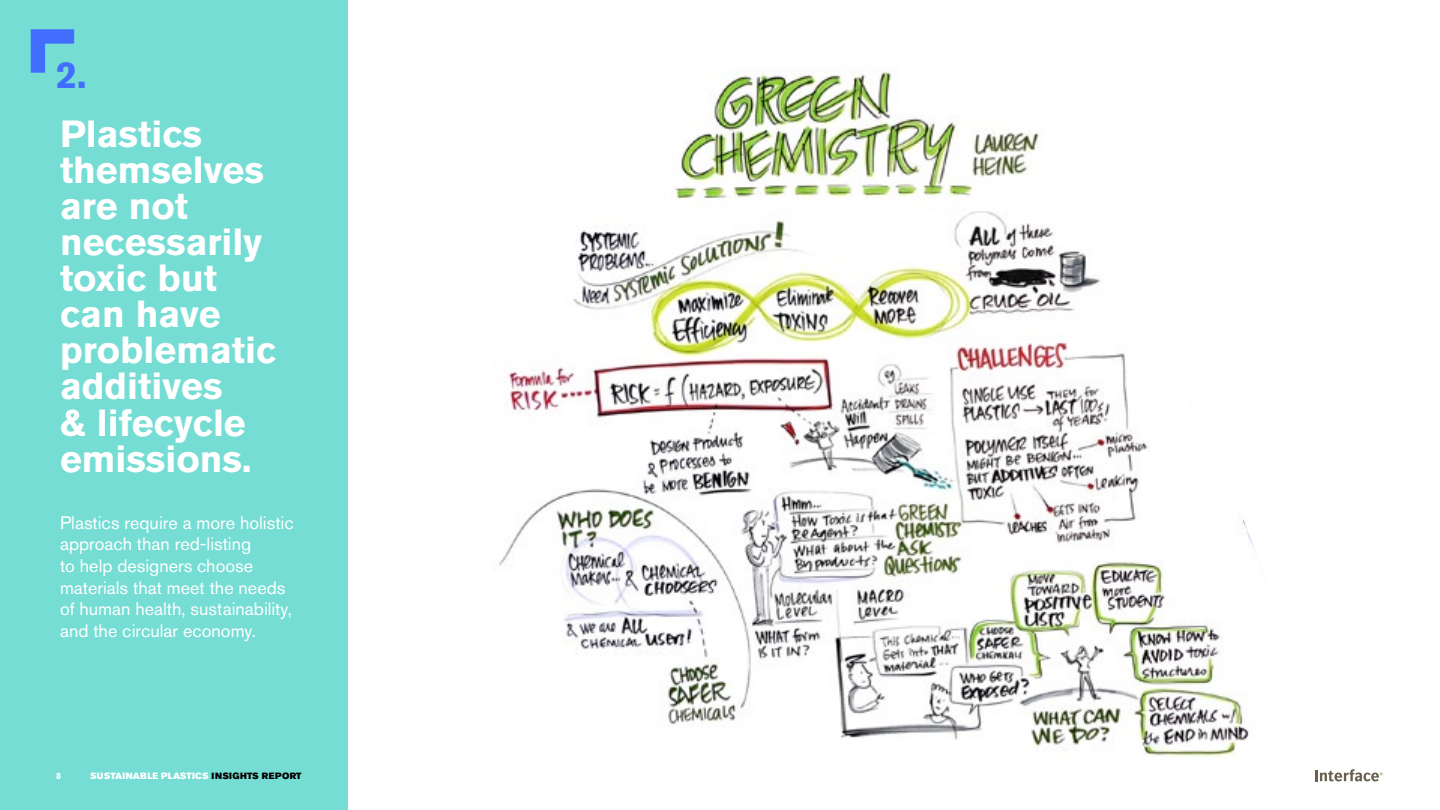
<style>
.page{position:relative;width:1440px;height:810px;background:#fff}
.page>*{position:absolute;margin:0;border:0;box-sizing:border-box;transform-origin:0 0}
.t1{font:700 37.5px/36.2px "Akzidenz Grotesk Pro";color:#fff}
.t2{font:700 37.5px "Akzidenz Grotesk Pro";color:#426eff}
.t3{font:18px/21.6px "Akzidenz Grotesk Pro";color:#fff}
.t4{font:9px "Akzidenz Grotesk Pro Super";letter-spacing:.03em;color:#fff}
.t5{font:700 9px "Akzidenz Grotesk Pro";color:#fff}
.s1{color:#000}
</style>
<div class="page">
<div style="left:0;top:0;width:347px;height:810px;background:#75ddd4"></div>
<svg style="left:30px;top:29px;width:45px;height:44px"></svg>
<img style="left:499px;top:70px;width:756px;height:687px">
<svg style="left:1315px;top:769px;width:67px;height:12px"></svg>
<h1 class="t2" style="left:56px;top:51px;width:32px">2.</h1>
<h1 class="t1" style="left:60px;top:115px;width:218px">Plastics themselves are not necessarily toxic but can have problematic additives<br>&amp; lifecycle emissions.</h1>
<p class="t3" style="left:60px;top:512px;width:235px">Plastics require a more holistic approach than red-listing<br>to help designers choose materials that meet the needs of human health, sustainability, and the circular economy.</p>
<p class="t5" style="left:56px;top:770px;width:7px">8</p>
<p class="t4" style="left:90px;top:770px;width:213px">SUSTAINABLE PLASTICS <span class="s1">INSIGHTS REPORT</span></p>
</div>
